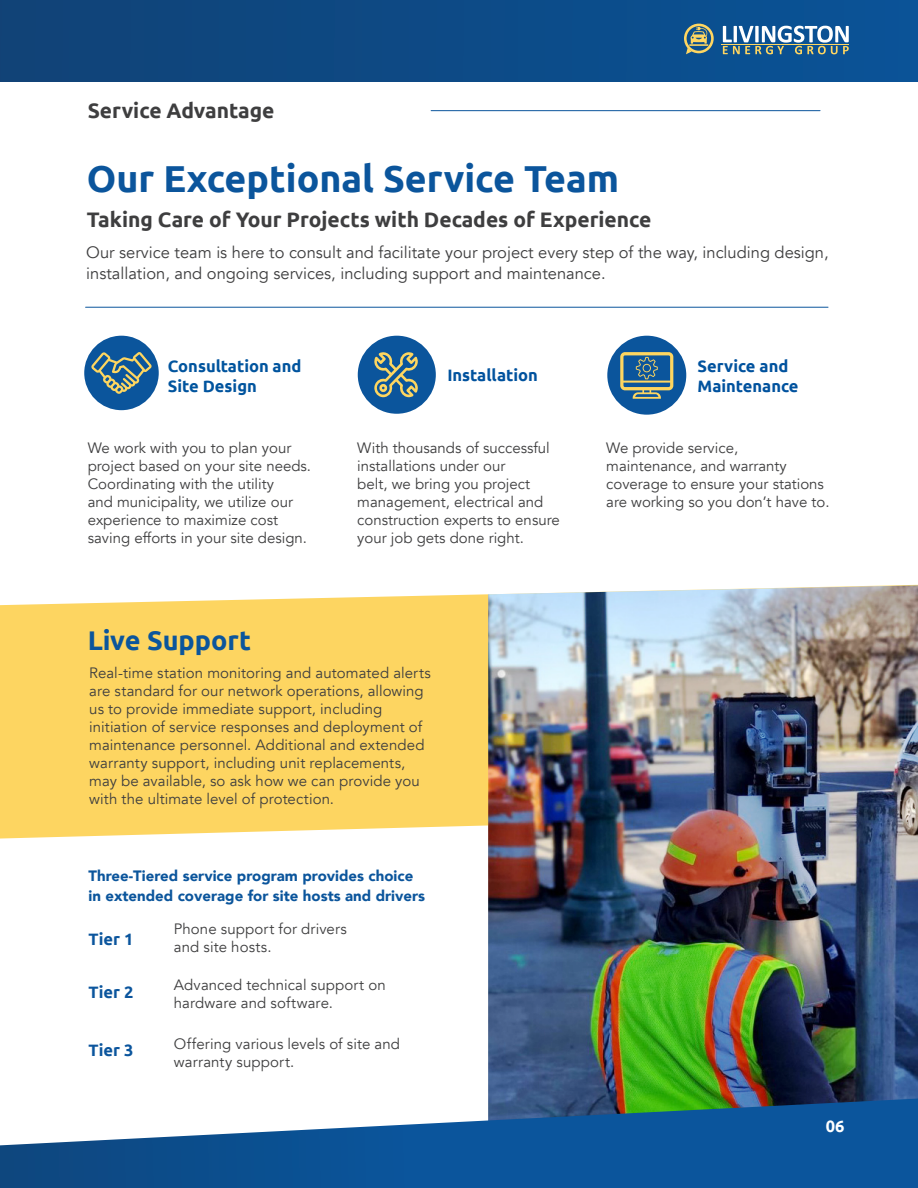
<style>
.page{position:relative;width:918px;height:1188px;background:#fff}
.page>*{position:absolute;margin:0;border:0;box-sizing:border-box;transform-origin:0 0}
.t1{font:700 37.5px "Ubuntu";color:#0b559c}
.t2{font:700 27px "Ubuntu";color:#0b559c}
.t3{font:700 21px "Ubuntu";color:#3e3e3f}
.Paragraph_Style_1{font:16.5px/21px "Avenir";color:#3e3e3f}
.t4{font:700 16.5px/19.8px "Ubuntu";color:#00529e}
.t5{font:700 16.5px/19.8px "Ubuntu";color:#00549e}
.t6{font:700 16.5px "Ubuntu";color:#0b559d}
.t7{font:700 16.5px "Ubuntu";color:#fff}
.Paragraph_Style_1-2{font:15px/18px "Avenir";color:#3e3e3f}
.t8{font:900 15px/19.5px "Avenir";color:#0b559c}
</style>
<div class="page">
<div style="left:0;top:594px;width:488px;height:245px;background:#fdd561"></div>
<img style="left:488px;top:584px;width:430px;height:515px">
<svg style="left:0;top:1099px;width:918px;height:89px"></svg>
<hr style="left:86px;top:307px;width:742px;height:1px;background:#0b559c">
<div style="left:358px;top:336px;width:78px;height:78px;background:#0b559c;border-radius:50%"></div>
<svg style="left:374px;top:352px;width:44px;height:45px"></svg>
<div style="left:84px;top:336px;width:75px;height:74px;background:#0b559c;border-radius:50%"></div>
<svg style="left:91px;top:352px;width:61px;height:42px"></svg>
<div style="left:0;top:0;width:918px;height:82px;background:linear-gradient(to right,#104276,#0a5397)"></div>
<svg style="left:684px;top:24px;width:30px;height:30px"></svg>
<svg style="left:723px;top:26px;width:126px;height:28px"></svg>
<hr style="left:721px;top:44px;width:128px;height:1px;background:#ffd661">
<hr style="left:431px;top:110px;width:389px;height:1px;background:#0b559c">
<div style="left:607px;top:336px;width:79px;height:79px;background:#0b559c;border-radius:50%"></div>
<svg style="left:620px;top:352px;width:53px;height:47px"></svg>
<p class="t3" style="left:88px;top:97px;width:188px">Service Advantage</p>
<p class="t1" style="left:87px;top:156px;width:534px">Our Exceptional Service Team</p>
<p class="t3" style="left:87px;top:207px;width:566px">Taking Care of Your Projects with Decades of Experience</p>
<p class="Paragraph_Style_1" style="left:86px;top:243px;width:744px">Our service team is here to consult and facilitate your project every step of the way, including design, installation, and ongoing services, including support and maintenance.</p>
<p class="t5" style="left:168px;top:356px;width:135px">Consultation and<br>Site Design</p>
<p class="t4" style="left:447px;top:365px;width:92px">Installation</p>
<p class="t4" style="left:698px;top:356px;width:103px">Service and<br>Maintenance</p>
<p class="Paragraph_Style_1-2" style="left:88px;top:439px;width:225px">We work with you to plan your project based on your site needs.<br>Coordinating with the utility<br>and municipality, we utilize our experience to maximize cost saving efforts in your site design.</p>
<p class="Paragraph_Style_1-2" style="left:357px;top:439px;width:204px">With thousands of successful installations under our<br>belt, we bring you project management, electrical and construction experts to ensure your job gets done right.</p>
<p class="Paragraph_Style_1-2" style="left:606px;top:439px;width:225px">We provide service, maintenance, and warranty coverage to ensure your stations are working so you don’t have to.</p>
<p class="t2" style="left:88px;top:624px;width:165px">Live Support</p>
<p class="Paragraph_Style_1-2" style="left:89px;top:664px;width:343px">Real-time station monitoring and automated alerts are standard for our network operations, allowing us to provide immediate support, including initiation of service responses and deployment of maintenance personnel. Additional and extended warranty support, including unit replacements, may be available, so ask how we can provide you with the ultimate level of protection.</p>
<p class="t8" style="left:89px;top:866px;width:338px">Three-Tiered service program provides choice in extended coverage for site hosts and drivers</p>
<p class="t6" style="left:89px;top:929px;width:46px">Tier 1</p>
<p class="t6" style="left:89px;top:982px;width:46px">Tier 2</p>
<p class="t6" style="left:89px;top:1041px;width:46px">Tier 3</p>
<p class="Paragraph_Style_1-2" style="left:174px;top:921px;width:174px">Phone support for drivers and site hosts.</p>
<p class="Paragraph_Style_1-2" style="left:174px;top:976px;width:213px">Advanced technical support on hardware and software.</p>
<p class="Paragraph_Style_1-2" style="left:174px;top:1035px;width:228px">Offering various levels of site and warranty support.</p>
<p class="t7" style="left:826px;top:1117px;width:20px">06</p>
</div>
